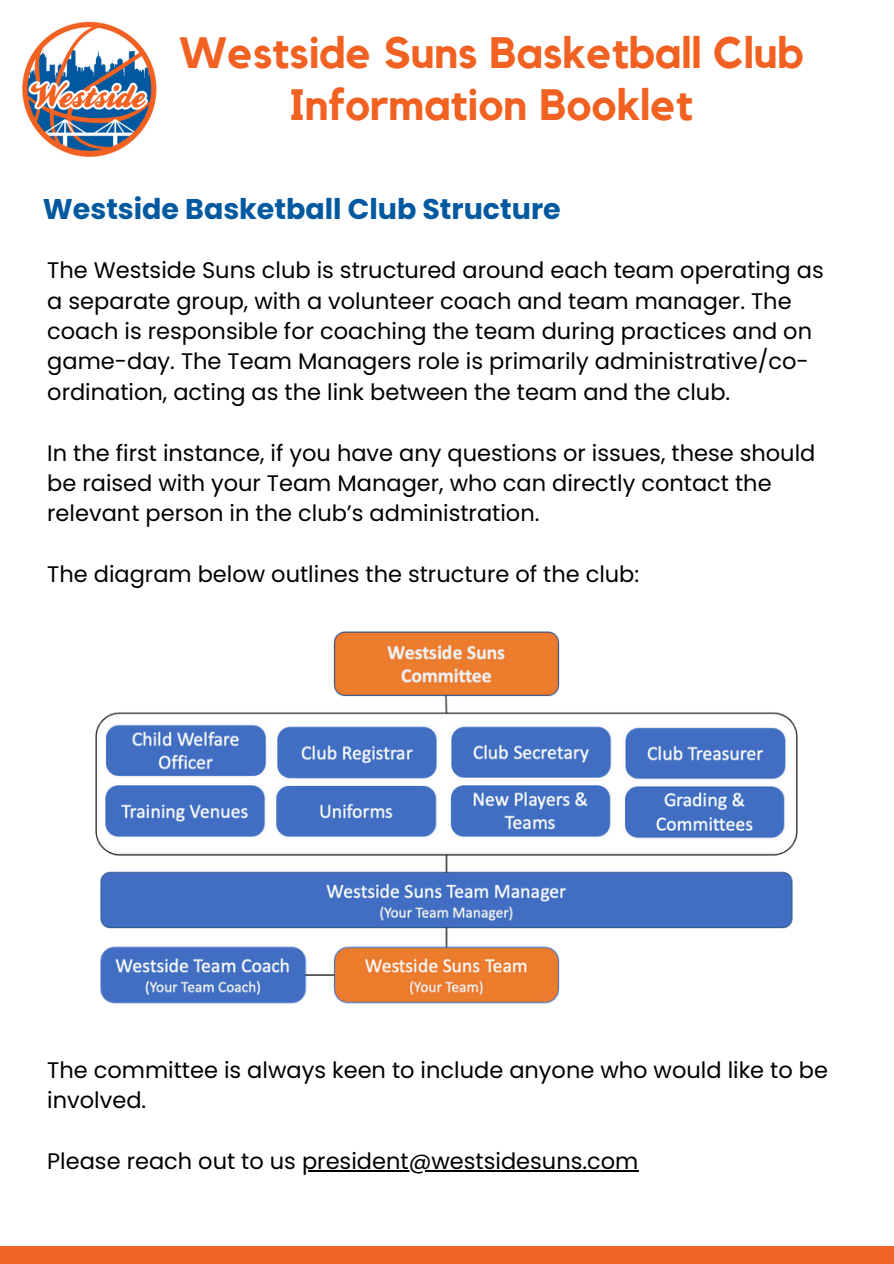
<style>
.page{position:relative;width:894px;height:1264px;background:#fff}
.page>*{position:absolute;margin:0;border:0;box-sizing:border-box;transform-origin:0 0}
.t1{font:700 43.8px/51.8px "Kollektif";color:#f16222;text-align:center}
.t2{font:700 28.5px "Poppins";color:#0259a0}
.t3{font:22.5px/30.3px "Poppins";color:#000}
</style>
<div class="page">
<div style="left:0;top:1245px;width:893px;height:18px;background:#f16427"></div>
<img style="left:22px;top:21px;width:135px;height:136px">
<img style="left:95px;top:631px;width:702px;height:373px">
<hr style="left:302px;top:1169px;width:336px;height:2px;background:#000">
<h2 class="t1" style="left:179px;top:29px;width:625px">Westside Suns Basketball Club<br>Information Booklet</h2>
<p class="t2" style="left:43px;top:189px;width:519px">Westside Basketball Club Structure</p>
<p class="t3" style="left:47px;top:255px;width:777px">The Westside Suns club is structured around each team operating as a separate group, with a volunteer coach and team manager. The coach is responsible for coaching the team during practices and on game-day. The Team Managers role is primarily administrative/co&shy;ordination, acting as the link between the team and the club.</p>
<p class="t3" style="left:47px;top:437px;width:769px">In the first instance, if you have any questions or issues, these should be raised with your Team Manager, who can directly contact the relevant person in the club’s administration.</p>
<p class="t3" style="left:47px;top:559px;width:593px">The diagram below outlines the structure of the club:</p>
<p class="t3" style="left:47px;top:1054px;width:782px">The committee is always keen to include anyone who would like to be involved.</p>
<p class="t3" style="left:47px;top:1145px;width:592px">Please reach out to us president@westsidesuns.com</p>
</div>
